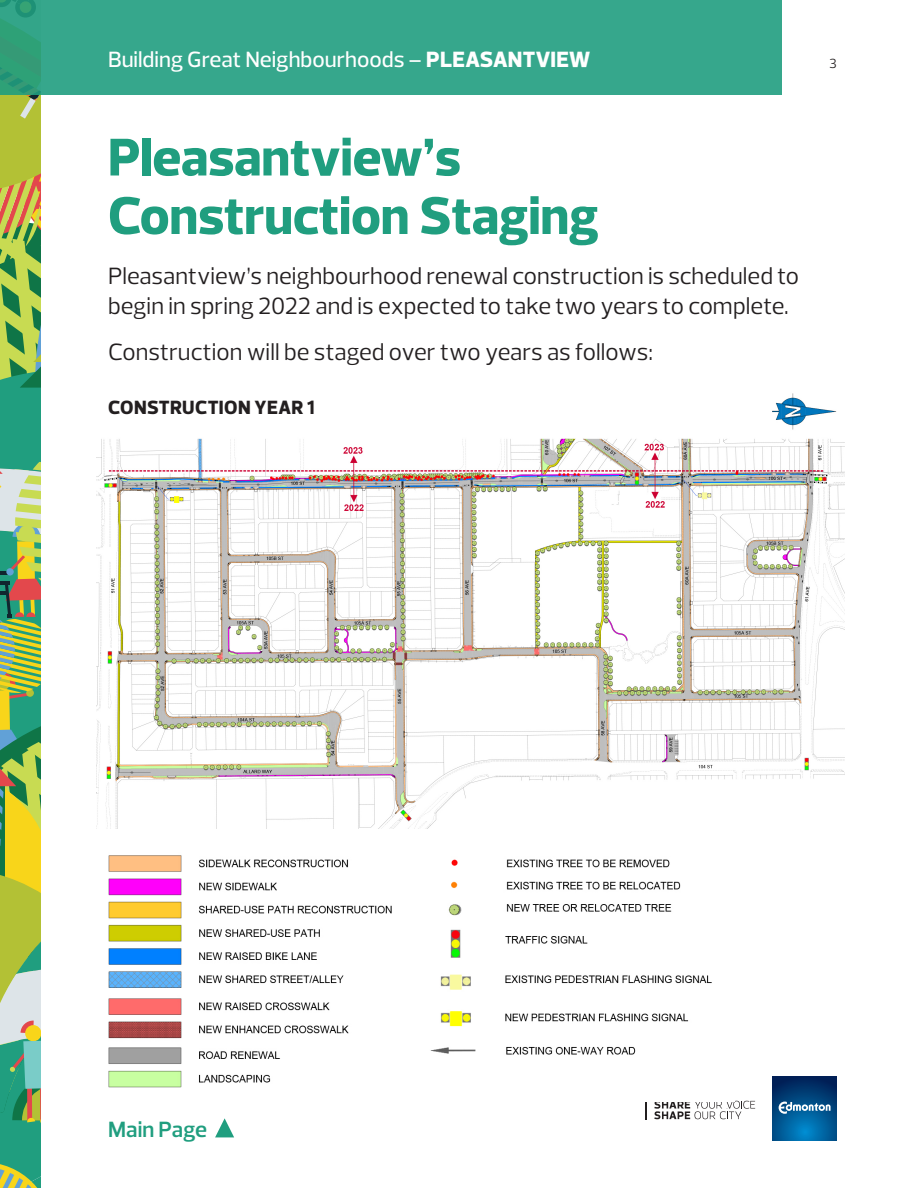
<style>
.page{position:relative;width:918px;height:1188px;background:#fff}
.page>*{position:absolute;margin:0;border:0;box-sizing:border-box;transform-origin:0 0}
.t1{font:800 54px/58.5px "Prelo";color:#209e7f}
.PE_Body_Doc{font:24px/30px "Prelo";color:#231f20}
.t2{font:500 22.5px "Prelo";color:#fff}
.t3{font:600 22.5px "Prelo";color:#209e7f}
.PE_Body_Doc-2{font:800 19.5px "Prelo";letter-spacing:.02em;color:#231f20}
.t4{font:13.5px "Prelo";color:#231f20}
.s1{font-weight:800}
</style>
<div class="page">
<svg style="left:0;top:94px;width:41px;height:1094px;background:#8db462"></svg>
<svg style="left:654px;top:1101px;width:101px;height:18px"></svg>
<svg style="left:645px;top:1102px;width:2px;height:17px"></svg>
<svg style="left:772px;top:1076px;width:65px;height:65px;background:#004a84"></svg>
<svg style="left:779px;top:1102px;width:52px;height:12px"></svg>
<div style="left:0;top:0;width:782px;height:94px;background:#36a78c"></div>
<svg style="left:215px;top:1118px;width:19px;height:19px"></svg>
<img style="left:97px;top:393px;width:747px;height:436px">
<img style="left:108px;top:855px;width:604px;height:233px">
<p class="t2" style="left:108px;top:45px;width:484px">Building Great Neighbourhoods – <span class="s1">PLEASANTVIEW</span></p>
<p class="t4" style="left:829px;top:55px;width:9px">3</p>
<p class="t1" style="left:108px;top:128px;width:492px">Pleasantview’s<br>Construction Staging</p>
<p class="PE_Body_Doc" style="left:108px;top:261px;width:692px">Pleasantview’s neighbourhood renewal construction is scheduled to begin in spring 2022 and is expected to take two years to complete.</p>
<p class="PE_Body_Doc" style="left:108px;top:337px;width:546px">Construction will be staged over two years as follows:</p>
<p class="PE_Body_Doc-2" style="left:108px;top:395px;width:208px">CONSTRUCTION YEAR 1</p>
<p class="t3" style="left:108px;top:1116px;width:100px">Main Page</p>
</div>
